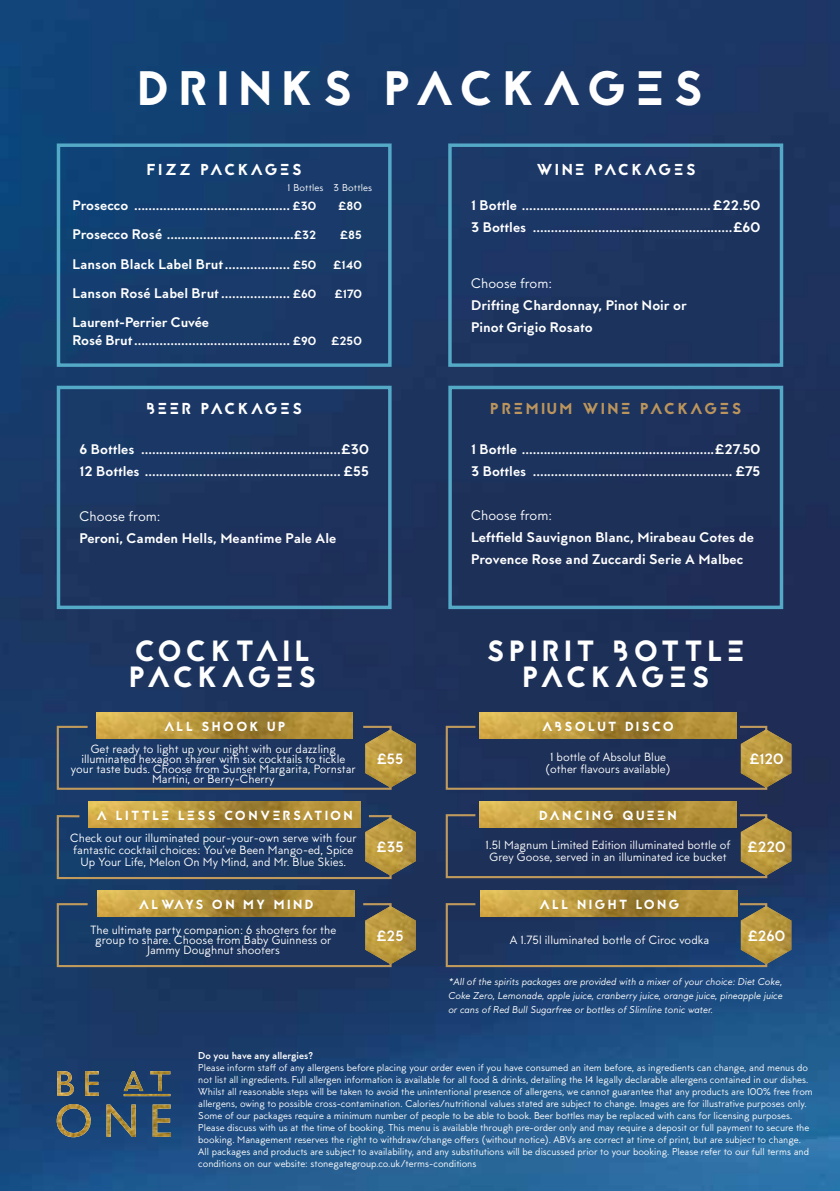
<style>
.page{position:relative;width:840px;height:1191px;background:#fff}
.page>*{position:absolute;margin:0;border:0;box-sizing:border-box;transform-origin:0 0}
.t1{font:48.2px "Jaapokkisubtract";letter-spacing:.19em;color:#fff}
.t2{font:29.2px/26px "Jaapokkisubtract";letter-spacing:.16em;color:#fff;text-align:center}
.t3{font:29.2px/26px "Jaapokkisubtract";letter-spacing:.12em;color:#fff}
.t4{font:15.8px "Jaapokkisubtract";letter-spacing:.16em;color:#fff}
.t5{font:15.8px "Jaapokkisubtract";letter-spacing:.16em;color:#bc955c}
.t6{font:15.8px "Jaapokkisubtract";letter-spacing:.14em;color:#fff}
.t7{font:700 15px "MTT Milano";color:#fff}
.t8{font:800 14px/22px "MTT Milano";color:#fff}
.t9{font:14px "MTT Milano";color:#fff}
.t10{font:13.2px "Jaapokkisubtract";letter-spacing:.18em;color:#fff}
.t11{font:12px/10px "MTT Milano";color:#fff;text-align:center}
.t12{font:800 12px "MTT Milano";color:#fff}
.t13{font:10px/12px "MTT Milano";color:#fff}
.t14{font:italic 10px/14px "MTT Milano";color:#fff;text-align:justify}
.t15{font:700 10px "MTT Milano";color:#fff}
.t16{font:10px "MTT Milano";letter-spacing:.02em;color:#fff}
.s1{font-size:12px}
</style>
<div class="page">
<img style="left:0;top:0;width:839px;height:1191px">
<img style="left:57px;top:1071px;width:114px;height:66px">
<div style="left:446px;top:142px;width:338px;height:226px;background:#1b3560"></div>
<svg style="left:55px;top:142px;width:338px;height:226px;background:#194170"></svg>
<svg style="left:55px;top:384px;width:338px;height:227px;background:#1e3a64"></svg>
<div style="left:446px;top:384px;width:338px;height:227px;background:#1d3058"></div>
<img style="left:96px;top:713px;width:257px;height:11px">
<svg style="left:56px;top:724px;width:359px;height:67px;background:#3e4c5b"></svg>
<img style="left:365px;top:729px;width:50px;height:58px">
<svg style="left:444px;top:724px;width:346px;height:67px;background:#293758"></svg>
<img style="left:740px;top:729px;width:50px;height:58px">
<img style="left:479px;top:713px;width:256px;height:25px">
<img style="left:88px;top:801px;width:272px;height:13px">
<svg style="left:56px;top:814px;width:359px;height:66px;background:#3c4d5d"></svg>
<img style="left:365px;top:817px;width:50px;height:58px">
<img style="left:479px;top:801px;width:256px;height:12px">
<svg style="left:444px;top:813px;width:346px;height:66px;background:#404652"></svg>
<img style="left:740px;top:817px;width:50px;height:58px">
<img style="left:98px;top:890px;width:256px;height:12px">
<img style="left:480px;top:890px;width:257px;height:12px">
<svg style="left:56px;top:902px;width:359px;height:66px;background:#3d4b59"></svg>
<img style="left:365px;top:906px;width:50px;height:58px">
<svg style="left:444px;top:902px;width:346px;height:66px;background:#3f4d5c"></svg>
<img style="left:740px;top:906px;width:50px;height:58px">
<h1 class="t1" style="left:137px;top:55px;width:566px">DRINKS PACKAGES</h1>
<h3 class="t4" style="left:147px;top:159px;width:156px">FIZZ PACKAGES</h3>
<p class="t16" style="left:287px;top:182px;width:86px">1 Bottles 3 Bottles</p>
<h3 class="t8" style="left:72px;top:195px;width:245px">Prosecco ........................................... <span class="s1">£30</span></h3>
<p class="t12" style="left:338px;top:199px;width:25px">£80</p>
<h3 class="t8" style="left:72px;top:224px;width:245px">Prosecco Rosé ...................................<span class="s1">£32</span></h3>
<p class="t12" style="left:340px;top:228px;width:23px">£85</p>
<h3 class="t8" style="left:72px;top:253px;width:245px">Lanson Black Label Brut.................. <span class="s1">£50</span></h3>
<p class="t12" style="left:333px;top:257px;width:30px">£140</p>
<h3 class="t8" style="left:72px;top:283px;width:245px">Lanson Rosé Label Brut ................... <span class="s1">£60</span></h3>
<p class="t12" style="left:334px;top:287px;width:28px">£170</p>
<h3 class="t8" style="left:72px;top:314px;width:245px;line-height:18px">Laurent-Perrier Cuvée<br>Rosé Brut........................................... <span class="s1">£90</span></h3>
<p class="t12" style="left:331px;top:334px;width:32px">£250</p>
<h3 class="t4" style="left:146px;top:397px;width:157px">BEER PACKAGES</h3>
<h3 class="t8" style="left:79px;top:439px;width:291px">6 Bottles .......................................................£30<br>12 Bottles ...................................................... £55</h3>
<h3 class="t9" style="left:79px;top:507px;width:83px">Choose from:</h3>
<h3 class="t8" style="left:79px;top:527px;width:258px">Peroni, Camden Hells, Meantime Pale Ale</h3>
<h3 class="t6" style="left:536px;top:159px;width:161px">WINE PACKAGES</h3>
<h3 class="t8" style="left:471px;top:195px;width:291px">1 Bottle .................................................... £22.50<br>3 Bottles .......................................................£60</h3>
<h3 class="t9" style="left:471px;top:275px;width:83px">Choose from:</h3>
<h3 class="t8" style="left:471px;top:295px;width:217px">Drifting Chardonnay, Pinot Noir or<br>Pinot Grigio Rosato</h3>
<h3 class="t5" style="left:490px;top:397px;width:252px">PREMIUM WINE PACKAGES</h3>
<h3 class="t8" style="left:471px;top:439px;width:291px">1 Bottle .....................................................£27.50<br>3 Bottles ....................................................... £75</h3>
<h3 class="t9" style="left:471px;top:507px;width:83px">Choose from:</h3>
<h3 class="t8" style="left:471px;top:527px;width:284px">Leftfield Sauvignon Blanc, Mirabeau Cotes de<br>Provence Rose and Zuccardi Serie A Malbec</h3>
<h2 class="t3" style="left:129px;top:638px;width:188px">COCKTAIL<br>PACKAGES</h2>
<h2 class="t2" style="left:486px;top:638px;width:259px">SPIRIT BOTTLE<br>PACKAGES</h2>
<h3 class="t10" style="left:164px;top:717px;width:123px">ALL SHOOK UP</h3>
<p class="t11" style="left:71px;top:744px;width:286px">Get ready to light up your night with our dazzling illuminated hexagon sharer with six cocktails to tickle your taste buds. Choose from Sunset Margarita, Pornstar Martini, or Berry-Cherry</p>
<h3 class="t10" style="left:96px;top:806px;width:257px">A LITTLE LESS CONVERSATION</h3>
<p class="t11" style="left:70px;top:832px;width:288px;line-height:12px">Check out our illuminated pour-your-own serve with four fantastic cocktail choices: You’ve Been Mango-ed, Spice<br>Up Your Life, Melon On My Mind, and Mr. Blue Skies.</p>
<h3 class="t10" style="left:139px;top:895px;width:176px">ALWAYS ON MY MIND</h3>
<p class="t11" style="left:90px;top:925px;width:247px">The ultimate party companion: 6 shooters for the group to share. Choose from Baby Guinness or<br>Jammy Doughnut shooters</p>
<h3 class="t10" style="left:542px;top:717px;width:133px">ABSOLUT DISCO</h3>
<p class="t11" style="left:545px;top:751px;width:127px;line-height:12px">1 bottle of Absolut Blue (other flavours available)</p>
<h3 class="t7" style="left:377px;top:750px;width:28px">£55</h3>
<h3 class="t7" style="left:749px;top:750px;width:35px">£120</h3>
<h3 class="t10" style="left:539px;top:806px;width:139px">DANCING QUEEN</h3>
<p class="t11" style="left:485px;top:839px;width:246px;line-height:12px">1.5l Magnum Limited Edition illuminated bottle of<br>Grey Goose, served in an illuminated ice bucket</p>
<h3 class="t7" style="left:377px;top:838px;width:28px">£35</h3>
<h3 class="t7" style="left:747px;top:838px;width:39px">£220</h3>
<h3 class="t10" style="left:539px;top:895px;width:141px">ALL NIGHT LONG</h3>
<h3 class="t7" style="left:377px;top:927px;width:28px">£25</h3>
<h3 class="t7" style="left:747px;top:927px;width:39px">£260</h3>
<p class="t11" style="left:509px;top:935px;width:201px">A 1.75l illuminated bottle of Ciroc vodka</p>
<p class="t14" style="left:448px;top:974px;width:335px">*All of the spirits packages are provided with a mixer of your choice: Diet Coke, Coke Zero, Lemonade, apple juice, cranberry juice, orange juice, pineapple juice or cans of Red Bull Sugarfree or bottles of Slimline tonic water.</p>
<p class="t15" style="left:198px;top:1049px;width:116px">Do you have any allergies?</p>
<p class="t13" style="left:198px;top:1061px;width:615px">Please inform staff of any allergens before placing your order even if you have consumed an item before, as ingredients can change, and menus do not list all ingredients. Full allergen information is available for all food &amp; drinks, detailing the 14 legally declarable allergens contained in our dishes.<br>Whilst all reasonable steps will be taken to avoid the unintentional presence of allergens, we cannot guarantee that any products are 100% free from allergens, owing to possible cross-contamination. Calories/nutritional values stated are subject to change. Images are for illustrative purposes only.<br>Some of our packages require a minimum number of people to be able to book. Beer bottles may be replaced with cans for licensing purposes.<br>Please discuss with us at the time of booking. This menu is available through pre-order only and may require a deposit or full payment to secure the booking. Management reserves the right to withdraw/change offers (without notice). ABVs are correct at time of print, but are subject to change.<br>All packages and products are subject to availability, and any substitutions will be discussed prior to your booking. Please refer to our full terms and conditions on our website: stonegategroup.co.uk/terms-conditions</p>
</div>
